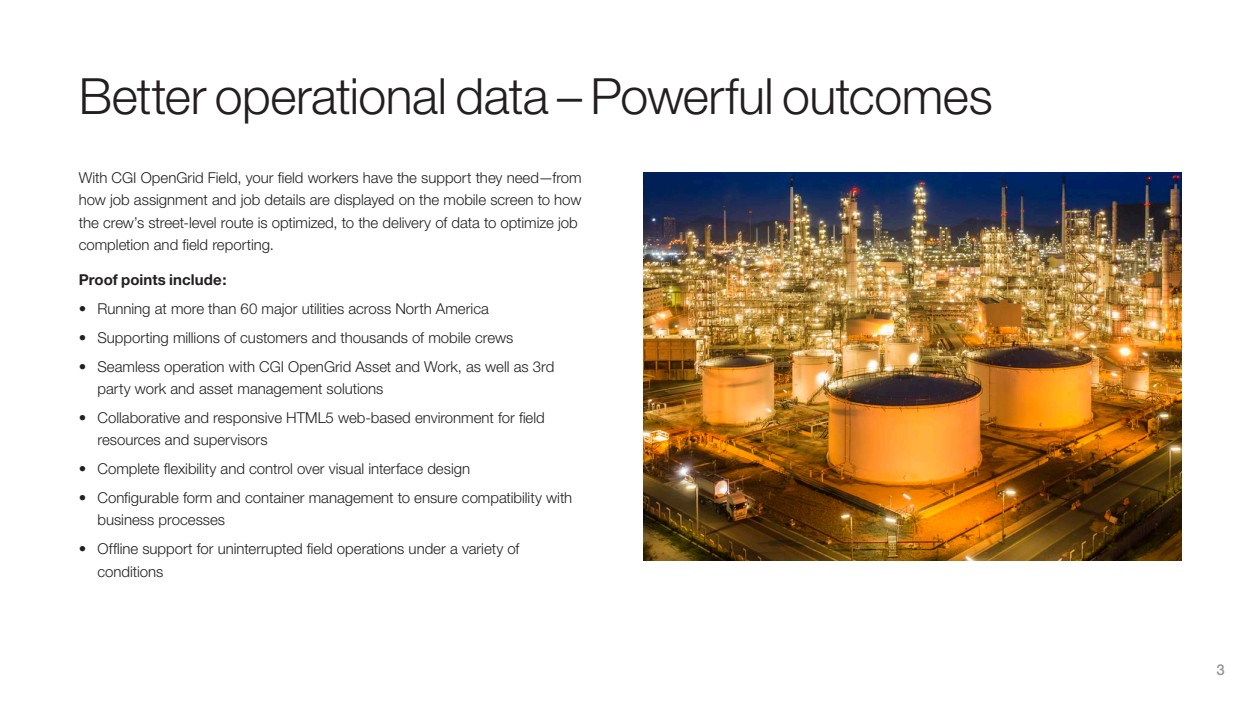
<style>
.page{position:relative;width:1260px;height:709px;background:#fff}
.page>*{position:absolute;margin:0;border:0;box-sizing:border-box;transform-origin:0 0}
.t1{font:300 50px "Helvetica Neue";letter-spacing:-.01em;color:#231f20}
.Text{font:300 15px/22.5px "Helvetica Neue";color:#231f20}
.H4{font:700 15px "Helvetica Neue";letter-spacing:.005em;color:#231f20}
.t2{font:500 15px "Helvetica Neue";color:#939598}
</style>
<div class="page">
<img style="left:643px;top:172px;width:538px;height:388px">
<h1 class="t1" style="left:79px;top:66px;width:916px">Better operational data – Powerful outcomes</h1>
<p class="Text" style="left:79px;top:166px;width:505px">With CGI OpenGrid Field, your field workers have the support they need—from how job assignment and job details are displayed on the mobile screen to how the crew’s street-level route is optimized, to the delivery of data to optimize job completion and field reporting.</p>
<h6 class="H4" style="left:79px;top:271px;width:149px">Proof points include:</h6>
<p class="Text" style="left:79px;top:297px;width:412px">• Running at more than 60 major utilities across North America</p>
<p class="Text" style="left:79px;top:326px;width:436px">• Supporting millions of customers and thousands of mobile crews</p>
<p class="Text" style="left:98px;top:355px;width:458px;text-indent:-19px">• Seamless operation with CGI OpenGrid Asset and Work, as well as 3rd party work and asset management solutions</p>
<p class="Text" style="left:98px;top:406px;width:449px;text-indent:-19px">• Collaborative and responsive HTML5 web-based environment for field resources and supervisors</p>
<p class="Text" style="left:79px;top:457px;width:393px">• Complete flexibility and control over visual interface design</p>
<p class="Text" style="left:98px;top:486px;width:476px;text-indent:-19px">• Configurable form and container management to ensure compatibility with business processes</p>
<p class="Text" style="left:98px;top:537px;width:424px;text-indent:-19px">• Offline support for uninterrupted field operations under a variety of conditions</p>
<p class="t2" style="left:1216px;top:660px;width:10px">3</p>
</div>
